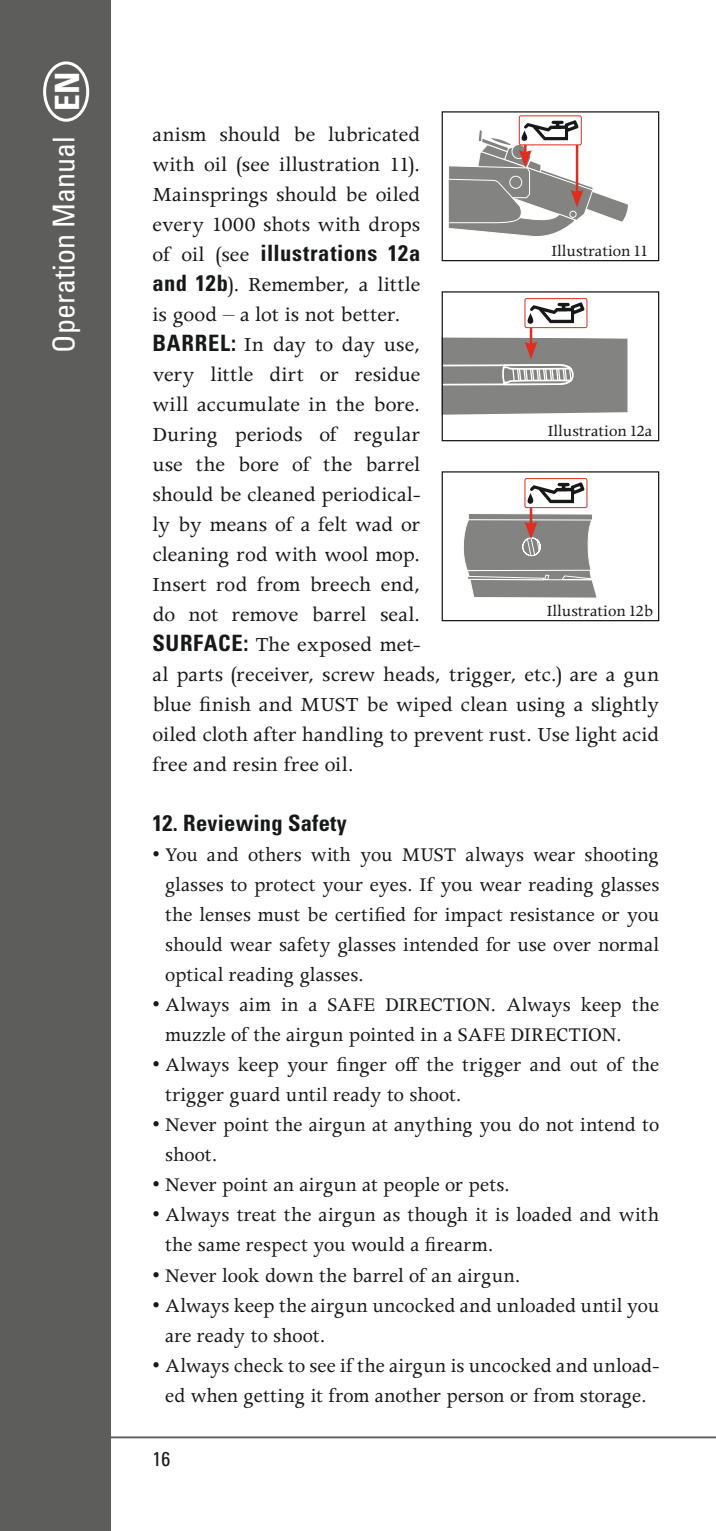
<style>
.page{position:relative;width:716px;height:1531px;background:#fff}
.page>*{position:absolute;margin:0;border:0;box-sizing:border-box;transform-origin:0 0}
.t1{font:700 condensed 33.5px "Univers";color:#fff}
.t2{font:condensed 30px "Univers";color:#fff}
.Fließtext_Apollo_9_1{font:22.5px/30px "Apollo MT Std";color:#171818;text-align:justify}
.Headline_Univers_9_1{font:700 condensed 22.5px "Univers";letter-spacing:.01em;color:#171818}
.Fließtext_Apollo_9_1-2{font:22px/30px "Apollo MT Std";color:#171818}
.t3{font:condensed 20px "Univers";color:#171818}
.Bildtext_Apollo_7_8{font:17.5px "Apollo MT Std";color:#171818}
.s1{font-family:"Univers";font-weight:700;font-stretch:condensed}
</style>
<div class="page">
<hr style="left:0;top:1436px;width:716px;height:2px;background:#5d5d5c">
<div style="left:0;top:0;width:110px;height:1531px;background:#5d5d5c"></div>
<div style="left:43px;top:61px;width:46px;height:61px;border:3px solid #fff;border-radius:50%"></div>
<div style="left:441px;top:291px;width:218px;height:150px;border:1px solid #171818"></div>
<svg style="left:441px;top:303px;width:186px;height:114px"></svg>
<div style="left:525px;top:299px;width:62px;height:29px;background:#fff;border-radius:2px"></div>
<img style="left:527px;top:302px;width:57px;height:22px">
<div style="left:524px;top:298px;width:63px;height:30px;border:1px solid #df2d1f;border-radius:2px"></div>
<div style="left:468px;top:513px;width:124px;height:7px;background:#838382"></div>
<div style="left:468px;top:513px;width:125px;height:7px;border:1px solid #fff"></div>
<div style="left:441px;top:471px;width:218px;height:150px;border:1px solid #171818"></div>
<hr style="left:530px;top:501px;width:2px;height:25px;background:#df2d1f">
<svg style="left:463px;top:519px;width:134px;height:79px;background:#969493"></svg>
<div style="left:525px;top:478px;width:62px;height:30px;background:#fff;border-radius:2px"></div>
<img style="left:527px;top:482px;width:57px;height:22px">
<div style="left:524px;top:478px;width:63px;height:30px;border:1px solid #df2d1f;border-radius:2px"></div>
<div style="left:441px;top:111px;width:218px;height:150px;border:1px solid #171818"></div>
<svg style="left:448px;top:128px;width:180px;height:109px"></svg>
<div style="left:519px;top:116px;width:62px;height:29px;background:#fff;border-radius:2px"></div>
<img style="left:522px;top:120px;width:57px;height:21px">
<div style="left:519px;top:115px;width:62px;height:30px;border:1px solid #df2d1f;border-radius:2px"></div>
<p class="t1" style="left:47px;top:111px;width:41px;rotate:-90deg">EN</p>
<p class="t2" style="left:45px;top:353px;width:218px;rotate:-90deg">Operation Manual</p>
<p class="Fließtext_Apollo_9_1" style="left:152px;top:121px;width:269px">anism should be lubricated with oil (see illustration 11).<br>Mainsprings should be oiled every 1000 shots with drops of oil (see <span class="s1">illustrations 12a and 12b</span>). Remember, a little is good – a lot is not better.</p>
<p class="Fließtext_Apollo_9_1" style="left:152px;top:331px;width:508px;text-align:left"><span class="s1">BARREL:</span> In day to day use,<br>very little dirt or residue<br>will accumulate in the bore.<br>During periods of regular<br>use the bore of the barrel<br>should be cleaned periodical-<br>ly by means of a felt wad or<br>cleaning rod with wool mop.<br>Insert rod from breech end,<br>do not remove barrel seal.<br><span class="s1">SURFACE:</span> The exposed met-<br>al parts (receiver, screw heads, trigger, etc.) are a gun blue finish and MUST be wiped clean using a slightly oiled cloth after handling to prevent rust. Use light acid free and resin free oil.</p>
<p class="Bildtext_Apollo_7_8" style="left:551px;top:241px;width:99px">Illustration 11</p>
<p class="Bildtext_Apollo_7_8" style="left:548px;top:421px;width:106px">Illustration 12a</p>
<p class="Bildtext_Apollo_7_8" style="left:547px;top:601px;width:108px">Illustration 12b</p>
<p class="Headline_Univers_9_1" style="left:152px;top:809px;width:196px">12. Reviewing Safety</p>
<p class="Fließtext_Apollo_9_1-2" style="left:165px;top:841px;width:496px;text-align:justify;text-indent:-13px">• You and others with you MUST always wear shooting glasses to protect your eyes. If you wear reading glasses the lenses must be certified for impact resistance or you should wear safety glasses intended for use over normal optical reading glasses.</p>
<p class="Fließtext_Apollo_9_1-2" style="left:165px;top:991px;width:496px;text-indent:-13px">• Always aim in a SAFE DIRECTION. Always keep the muzzle of the airgun pointed in a SAFE DIRECTION.</p>
<p class="Fließtext_Apollo_9_1-2" style="left:165px;top:1051px;width:495px;text-indent:-13px">• Always keep your finger off the trigger and out of the trigger guard until ready to shoot.</p>
<p class="Fließtext_Apollo_9_1-2" style="left:165px;top:1111px;width:495px;text-indent:-13px">• Never point the airgun at anything you do not intend to shoot.</p>
<p class="Fließtext_Apollo_9_1-2" style="left:152px;top:1171px;width:359px">• Never point an airgun at people or pets.</p>
<p class="Fließtext_Apollo_9_1-2" style="left:165px;top:1201px;width:495px;text-indent:-13px">• Always treat the airgun as though it is loaded and with the same respect you would a firearm.</p>
<p class="Fließtext_Apollo_9_1-2" style="left:152px;top:1261px;width:370px">• Never look down the barrel of an airgun.</p>
<p class="Fließtext_Apollo_9_1-2" style="left:165px;top:1291px;width:496px;text-indent:-13px">• Always keep the airgun uncocked and unloaded until you are ready to shoot.</p>
<p class="Fließtext_Apollo_9_1-2" style="left:152px;top:1351px;width:508px;text-align:center">• Always check to see if the airgun is uncocked and unload&shy;ed when getting it from another person or from storage.</p>
<p class="t3" style="left:152px;top:1446px;width:19px">16</p>
</div>
